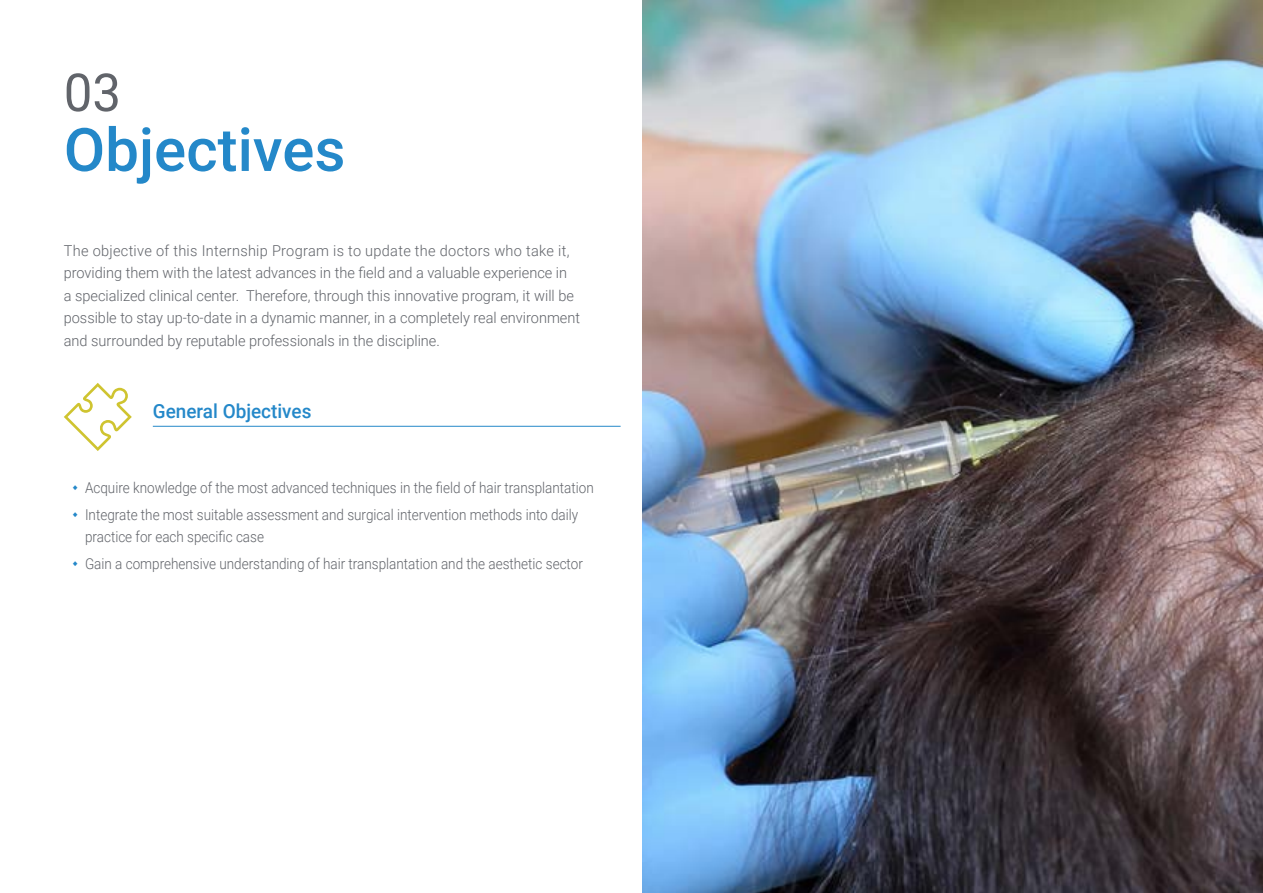
<style>
.page{position:relative;width:1263px;height:893px;background:#fff}
.page>*{position:absolute;margin:0;border:0;box-sizing:border-box;transform-origin:0 0}
.t1{font:500 60px "Roboto";color:#2488c9}
.t2{font:52.5px "Roboto";color:#61646a}
.t3{font:500 19.5px "Roboto";color:#2488c9}
.t4{font:300 15px/22.5px "Roboto";color:#61646a}
.t5{font:300 15px/26.7px "Roboto";color:#61646a;scale:.9 1}
</style>
<div class="page">
<img style="left:642px;top:0;width:621px;height:893px">
<hr style="left:153px;top:426px;width:468px;height:1px;background:#2488c9">
<svg style="left:64px;top:383px;width:68px;height:68px"></svg>
<h2 class="t2" style="left:64px;top:56px;width:59px">03</h2>
<h1 class="t1" style="left:64px;top:108px;width:283px">Objectives</h1>
<p class="t4" style="left:64px;top:239px;width:518px">The objective of this Internship Program is to update the doctors who take it, providing them with the latest advances in the field and a valuable experience in<br>a specialized clinical center. Therefore, through this innovative program, it will be possible to stay up-to-date in a dynamic manner, in a completely real environment and surrounded by reputable professionals in the discipline.</p>
<h3 class="t3" style="left:153px;top:397px;width:160px">General Objectives</h3>
<p class="t5" style="left:85px;top:474px;width:567px">Acquire knowledge of the most advanced techniques in the field of hair transplantation<br>Integrate the most suitable assessment and surgical intervention methods into daily</p>
<p class="t5" style="left:85px;top:523px;width:555px">practice for each specific case<br>Gain a comprehensive understanding of hair transplantation and the aesthetic sector</p>
</div>
